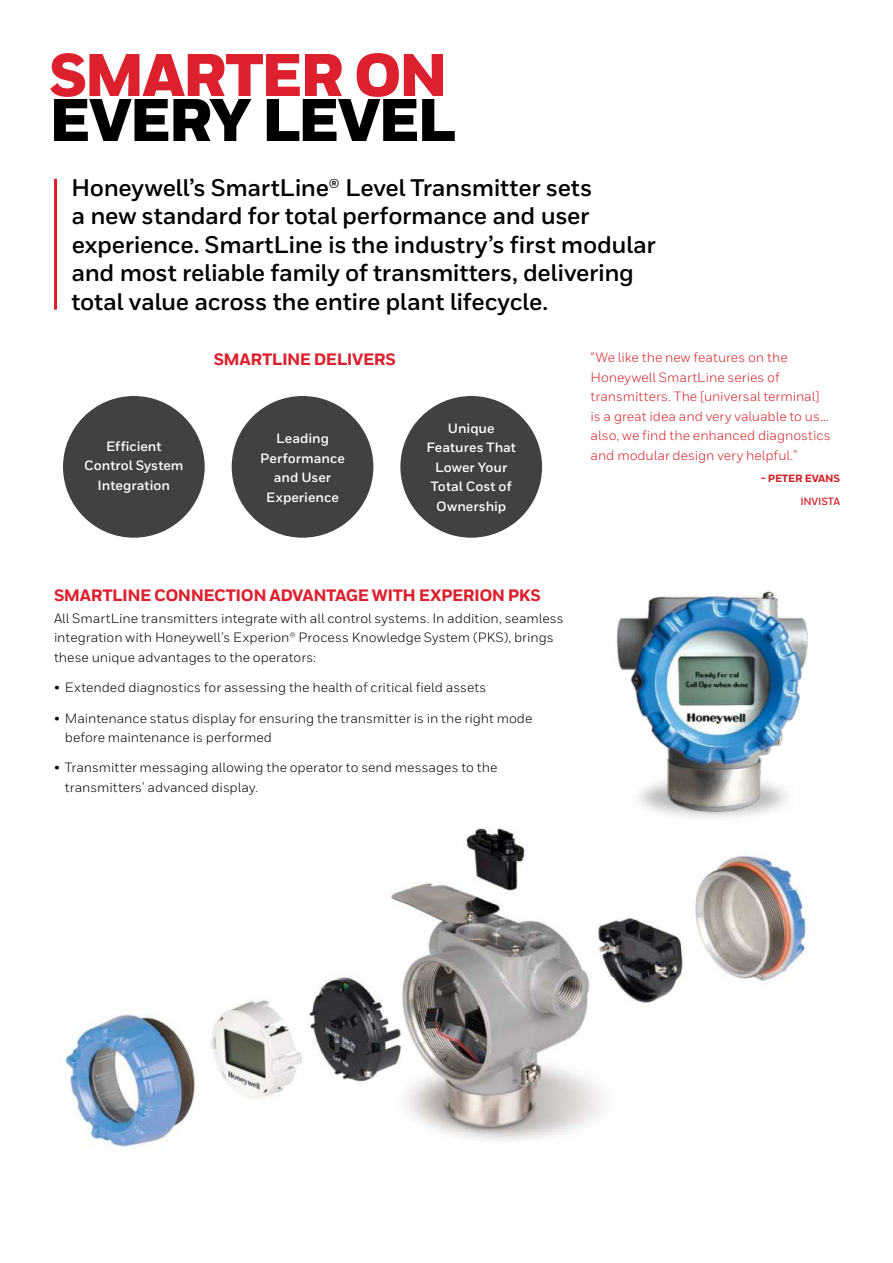
<style>
.page{position:relative;width:893px;height:1263px;background:#fff}
.page>*{position:absolute;margin:0;border:0;box-sizing:border-box;transform-origin:0 0}
.t1{font:900 60px "Honeywell Sans";letter-spacing:-.045em;color:#000}
.t2{font:900 60px "Honeywell Sans";letter-spacing:-.045em;color:#dc202e}
.t3{font:700 24px/28.5px "Honeywell Sans";letter-spacing:-.015em;color:#000}
.t4{font:800 16.5px "Honeywell Sans";letter-spacing:-.03em;color:#dc202e}
.t5{font:13.5px/19.5px "Honeywell Sans";color:#000}
.t6{font:13.5px/19.5px "Honeywell Sans";color:#d2232a}
.t7{font:700 13.5px/19.5px "Honeywell Sans";color:#fff;text-align:center}
.t8{font:800 10.5px "Honeywell Sans";letter-spacing:-.02em;color:#d2232a}
.t9{font:700 10.5px "Honeywell Sans";letter-spacing:-.02em;color:#d2232a}
</style>
<div class="page">
<hr style="left:54px;top:179px;width:3px;height:131px;background:#dc202e">
<div style="left:58px;top:391px;width:151px;height:151px;background:#414042;border-radius:50%"></div>
<div style="left:54px;top:387px;width:160px;height:160px;border:9px solid #fff;border-radius:50%"></div>
<div style="left:227px;top:391px;width:151px;height:151px;background:#414042;border-radius:50%"></div>
<div style="left:223px;top:387px;width:159px;height:160px;border:9px solid #fff;border-radius:50%"></div>
<div style="left:396px;top:391px;width:151px;height:151px;background:#414042;border-radius:50%"></div>
<div style="left:391px;top:387px;width:160px;height:160px;border:9px solid #fff;border-radius:50%"></div>
<img style="left:616px;top:591px;width:192px;height:227px">
<img style="left:65px;top:828px;width:742px;height:319px">
<h1 class="t2" style="left:49px;top:40px;width:401px">SMARTER ON</h1>
<h1 class="t1" style="left:49px;top:85px;width:409px">EVERY LEVEL</h1>
<p class="t3" style="left:71px;top:175px;width:586px">Honeywell’s SmartLine® Level Transmitter sets<br>a new standard for total performance and user experience. SmartLine is the industry’s first modular and most reliable family of transmitters, delivering total value across the entire plant lifecycle.</p>
<p class="t4" style="left:214px;top:352px;width:184px">SMARTLINE DELIVERS</p>
<p class="t6" style="left:590px;top:349px;width:242px">“We like the new features on the Honeywell SmartLine series of transmitters. The [universal terminal] is a great idea and very valuable to us… also, we find the enhanced diagnostics and modular design very helpful.”</p>
<p class="t8" style="left:761px;top:475px;width:81px">- PETER EVANS</p>
<p class="t9" style="left:800px;top:497px;width:41px">INVISTA</p>
<p class="t7" style="left:84px;top:437px;width:101px">Efficient<br>Control System<br>Integration</p>
<p class="t7" style="left:260px;top:430px;width:86px">Leading<br>Performance and User<br>Experience</p>
<p class="t7" style="left:426px;top:419px;width:91px">Unique<br>Features That<br>Lower Your<br>Total Cost of<br>Ownership</p>
<p class="t4" style="left:54px;top:589px;width:488px">SMARTLINE CONNECTION ADVANTAGE WITH EXPERION PKS</p>
<p class="t5" style="left:54px;top:609px;width:511px">All SmartLine transmitters integrate with all control systems. In addition, seamless integration with Honeywell’s Experion® Process Knowledge System (PKS), brings these unique advantages to the operators:</p>
<p class="t5" style="left:54px;top:679px;width:434px">• Extended diagnostics for assessing the health of critical field assets</p>
<p class="t5" style="left:65px;top:709px;width:469px;text-indent:-11px">• Maintenance status display for ensuring the transmitter is in the right mode before maintenance is performed</p>
<p class="t5" style="left:65px;top:759px;width:434px;text-indent:-11px">• Transmitter messaging allowing the operator to send messages to the transmitters’ advanced display.</p>
</div>
